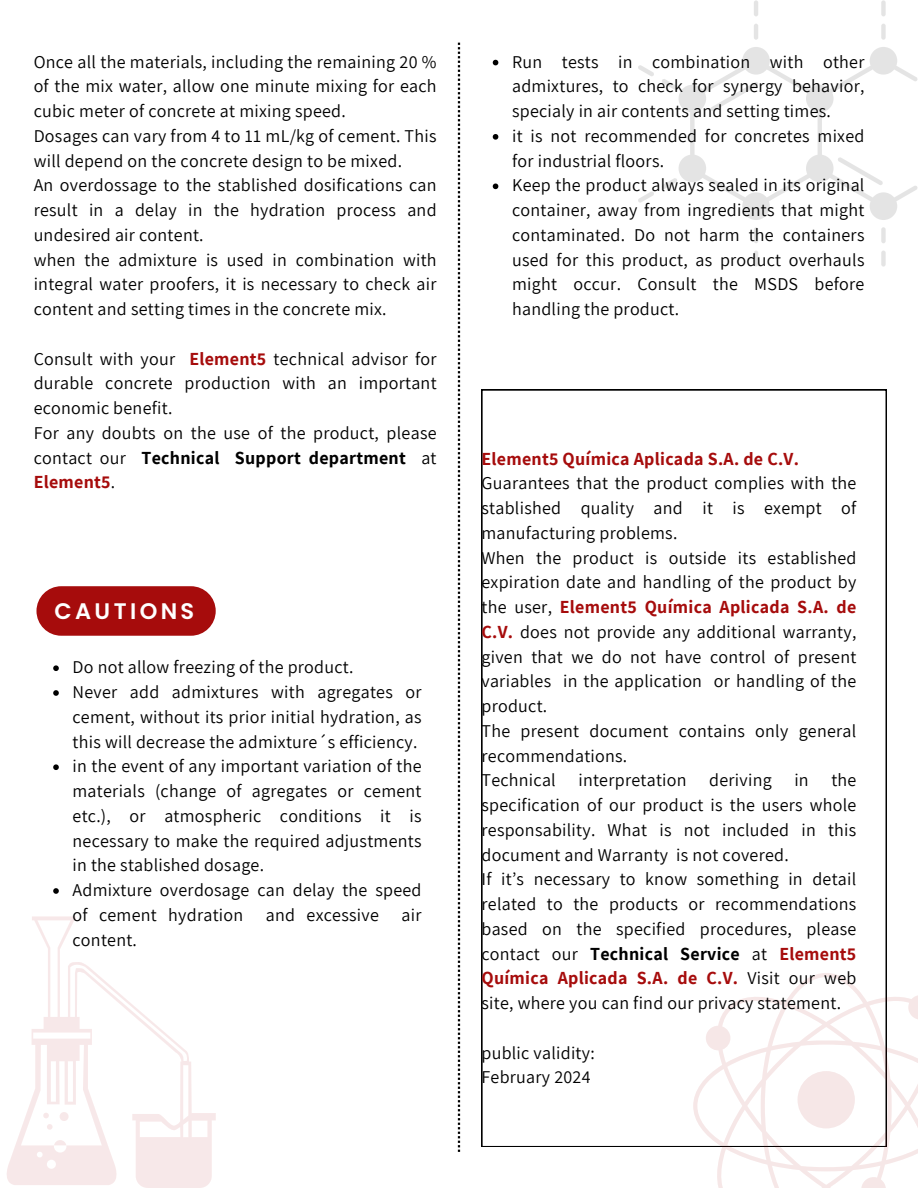
<style>
.page{position:relative;width:918px;height:1188px;background:#fff}
.page>*{position:absolute;margin:0;border:0;box-sizing:border-box;transform-origin:0 0}
.t1{font:600 22.5px "Poppins";letter-spacing:.15em;color:#fff}
.t2{font:18px/24.8px "Assistant";letter-spacing:.015em;color:#000;text-align:justify}
.t3{font:700 18px "Assistant";letter-spacing:.015em;color:#a60c0c}
.t4{font:700 18px "Assistant";letter-spacing:.015em;color:#000}
.s1{font-weight:700;color:#a60c0c}
.s2{font-weight:700}
.s3{font-weight:400}
.s4{font-weight:400;color:#000}
</style>
<div class="page">
<svg style="left:7px;top:916px;width:209px;height:272px"></svg>
<svg style="left:60px;top:1112px;width:9px;height:9px"></svg>
<svg style="left:43px;top:1113px;width:6px;height:5px"></svg>
<svg style="left:47px;top:1124px;width:6px;height:6px"></svg>
<svg style="left:54px;top:1140px;width:12px;height:5px"></svg>
<svg style="left:458px;top:43px;width:2px;height:1109px"></svg>
<svg style="left:482px;top:390px;width:404px;height:757px"></svg>
<svg style="left:638px;top:65px;width:16px;height:11px"></svg>
<svg style="left:638px;top:191px;width:16px;height:12px"></svg>
<hr style="left:754px;top:227px;width:4px;height:16px;background:#e4e4e4;border-radius:2px">
<hr style="left:754px;top:251px;width:4px;height:16px;background:#e4e4e4;border-radius:2px">
<div style="left:881px;top:227px;width:5px;height:16px;background:#e4e4e4;border-radius:2px"></div>
<div style="left:881px;top:251px;width:5px;height:16px;background:#e4e4e4;border-radius:2px"></div>
<hr style="left:754px;top:0;width:4px;height:16px;background:#e4e4e4;border-radius:2px">
<hr style="left:754px;top:24px;width:4px;height:16px;background:#e4e4e4;border-radius:2px">
<div style="left:881px;top:0;width:5px;height:16px;background:#e4e4e4;border-radius:2px"></div>
<div style="left:881px;top:24px;width:5px;height:16px;background:#e4e4e4;border-radius:2px"></div>
<svg style="left:662px;top:47px;width:256px;height:173px"></svg>
<svg style="left:693px;top:973px;width:225px;height:215px"></svg>
<div style="left:798px;top:1071px;width:57px;height:57px;background:#f6e7e7;border-radius:50%"></div>
<div style="left:36px;top:586px;width:180px;height:50px;background:#a60c0c;border-radius:25px"></div>
<svg style="left:53px;top:665px;width:6px;height:6px"></svg>
<svg style="left:53px;top:690px;width:6px;height:6px"></svg>
<svg style="left:53px;top:764px;width:6px;height:6px"></svg>
<svg style="left:53px;top:888px;width:6px;height:6px"></svg>
<svg style="left:493px;top:60px;width:5px;height:5px"></svg>
<svg style="left:493px;top:134px;width:5px;height:6px"></svg>
<svg style="left:493px;top:184px;width:5px;height:5px"></svg>
<p class="t2" style="left:34px;top:49px;width:404px">Once all the materials, including the remaining 20 % of the mix water, allow one minute mixing for each cubic meter of concrete at mixing speed.</p>
<p class="t2" style="left:34px;top:123px;width:404px">Dosages can vary from 4 to 11 mL/kg of cement. This will depend on the concrete design to be mixed.</p>
<p class="t2" style="left:34px;top:172px;width:404px">An overdossage to the stablished dosifications can result in a delay in the hydration process and undesired air content.</p>
<p class="t2" style="left:34px;top:247px;width:404px">when the admixture is used in combination with integral water proofers, it is necessary to check air content and setting times in the concrete mix.</p>
<p class="t2" style="left:34px;top:346px;width:404px">Consult with your <span class="s1">Element5</span> technical advisor for durable concrete production with an important</p>
<p class="t2" style="left:34px;top:395px;width:404px;text-align:left">economic benefit.<br>For any doubts on the use of the product, please contact our <span class="s2">Technical</span></p>
<h1 class="t4" style="left:235px;top:445px;width:203px">Support department <span class="s3">at</span></h1>
<h1 class="t3" style="left:34px;top:470px;width:83px">Element5<span class="s4">.</span></h1>
<p class="t1" style="left:54px;top:595px;width:141px">CAUTIONS</p>
<p class="t2" style="left:73px;top:654px;width:282px">Do not allow freezing of the product.</p>
<p class="t2" style="left:73px;top:679px;width:351px">Never add admixtures with agregates or cement, without its prior initial hydration, as this will decrease the admixture´s efficiency.</p>
<p class="t2" style="left:73px;top:753px;width:351px">in the event of any important variation of the materials (change of agregates or cement etc.), or atmospheric conditions it is necessary to make the required adjustments in the stablished dosage.</p>
<p class="t2" style="left:73px;top:877px;width:351px">Admixture overdosage can delay the speed of cement hydration</p>
<p class="t2" style="left:266px;top:902px;width:115px">and excessive</p>
<p class="t2" style="left:402px;top:902px;width:22px">air</p>
<p class="t2" style="left:73px;top:927px;width:66px">content.</p>
<p class="t2" style="left:512px;top:49px;width:354px">Run tests in combination with other admixtures, to check for synergy behavior, specialy in air contents and setting times.</p>
<p class="t2" style="left:512px;top:123px;width:354px">it is not recommended for concretes mixed for industrial floors.</p>
<p class="t2" style="left:512px;top:172px;width:354px">Keep the product always sealed in its original container, away from ingredients that might contaminated. Do not harm the containers used for this product, as product overhauls might occur. Consult the MSDS before handling the product.</p>
<p class="t3" style="left:482px;top:446px;width:319px">Element5 Química Aplicada S.A. de C.V.</p>
<p class="t2" style="left:482px;top:470px;width:376px">Guarantees that the product complies with the stablished quality and it is exempt of manufacturing problems.</p>
<p class="t2" style="left:482px;top:545px;width:376px">When the product is outside its established expiration date and handling of the product by the user, <span class="s1">Element5 Química Aplicada S.A. de C.V.</span> does not provide any additional warranty, given that we do not have control of present variables in the application or handling of the product.</p>
<p class="t2" style="left:482px;top:718px;width:376px">The present document contains only general recommendations.</p>
<p class="t2" style="left:482px;top:767px;width:76px">Technical</p>
<p class="t2" style="left:578px;top:767px;width:110px">interpretation</p>
<p class="t2" style="left:709px;top:767px;width:64px">deriving</p>
<p class="t2" style="left:794px;top:767px;width:16px">in</p>
<p class="t2" style="left:482px;top:767px;width:376px;text-indent:350px">the specification of our product is the users whole responsability. What is not included in this document and Warranty is not covered.</p>
<p class="t2" style="left:482px;top:866px;width:376px">If it’s necessary to know something in detail related to the products or recommendations based on the specified procedures, please contact our <span class="s2">Technical Service</span> at <span class="s1">Element5<br>Química Aplicada S.A. de C.V.</span> Visit our web site, where you can find our privacy statement.</p>
<p class="t2" style="left:482px;top:1040px;width:115px">public validity:</p>
<p class="t2" style="left:482px;top:1064px;width:111px">February 2024</p>
</div>
